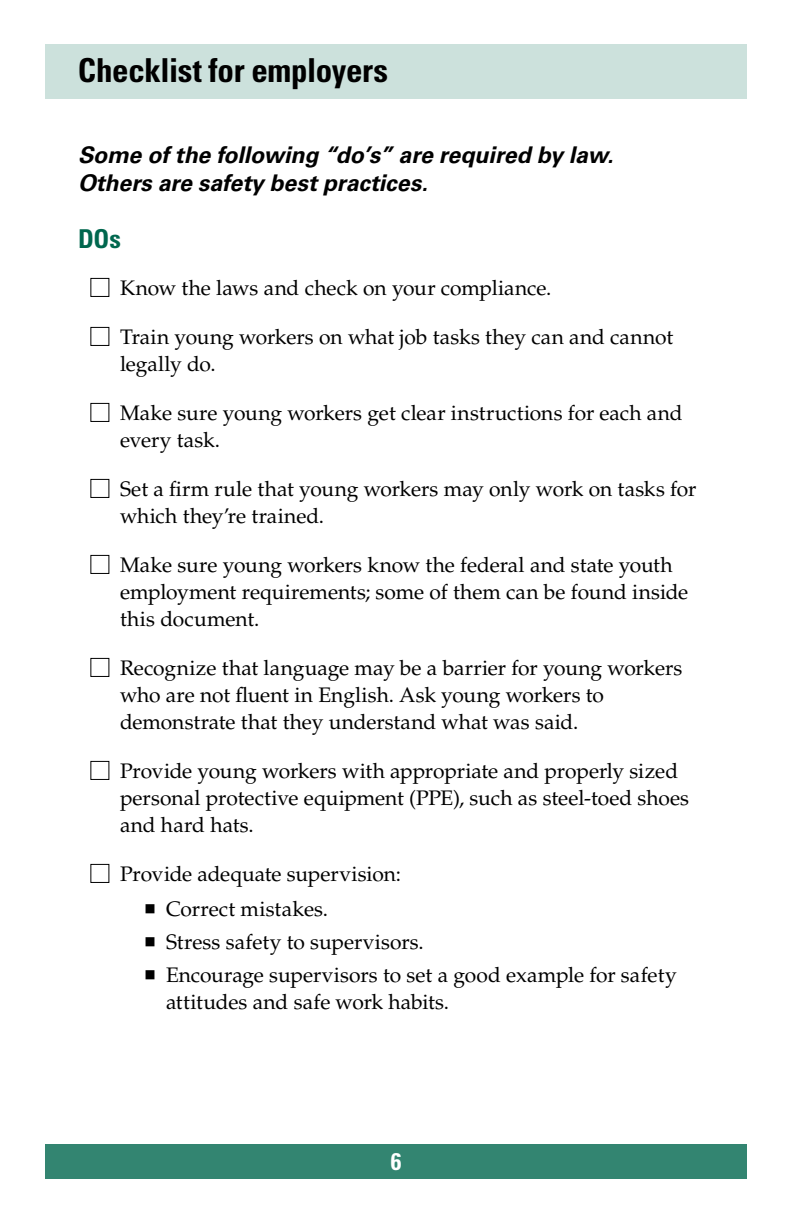
<style>
.page{position:relative;width:792px;height:1224px;background:#fff}
.page>*{position:absolute;margin:0;border:0;box-sizing:border-box;transform-origin:0 0}
.Section_Header{font:700 condensed 33px "Univers LT Std";letter-spacing:-.01em;color:#000}
.Checklist_Header{font:700 condensed 26px "Univers LT Std";color:#00674e}
.t1{font:700 condensed 24px "Univers LT Std";color:#fff}
.Checklist_Intro{font:italic 700 23px/28px "Univers LT Std";letter-spacing:-.005em;color:#000}
.t2{font:21px/27px "Palatino LT Std";letter-spacing:-.005em;color:#000}
</style>
<div class="page">
<div style="left:45px;top:1144px;width:702px;height:35px;background:#338571"></div>
<div style="left:45px;top:44px;width:702px;height:54px;background:#cce1dc"></div>
<h3 class="Section_Header" style="left:78px;top:50px;width:312px">Checklist for employers</h3>
<p class="Checklist_Intro" style="left:78px;top:141px;width:537px">Some of the following “do’s” are required by law.<br>Others are safety best practices.</p>
<h4 class="Checklist_Header" style="left:78px;top:222px;width:44px">DOs</h4>
<p class="t2" style="left:90px;top:274px;width:463px">■ Know the laws and check on your compliance.</p>
<p class="t2" style="left:120px;top:323px;width:555px;text-indent:-30px">■ Train young workers on what job tasks they can and cannot legally do.</p>
<p class="t2" style="left:120px;top:399px;width:564px;text-indent:-30px">■ Make sure young workers get clear instructions for each and every task.</p>
<p class="t2" style="left:120px;top:475px;width:578px;text-indent:-30px">■ Set a firm rule that young workers may only work on tasks for which they’re trained.</p>
<p class="t2" style="left:120px;top:551px;width:570px;text-indent:-30px">■ Make sure young workers know the federal and state youth employment requirements; some of them can be found inside this document.</p>
<p class="t2" style="left:120px;top:654px;width:564px;text-indent:-30px">■ Recognize that language may be a barrier for young workers who are not fluent in English. Ask young workers to demonstrate that they understand what was said.</p>
<p class="t2" style="left:120px;top:757px;width:571px;text-indent:-30px">■ Provide young workers with appropriate and properly sized personal protective equipment (PPE), such as steel-toed shoes and hard hats.</p>
<p class="t2" style="left:90px;top:860px;width:313px">■ Provide adequate supervision:</p>
<p class="t2" style="left:166px;top:895px;width:164px">Correct mistakes.</p>
<p class="t2" style="left:166px;top:928px;width:259px">Stress safety to supervisors.</p>
<p class="t2" style="left:166px;top:961px;width:512px">Encourage supervisors to set a good example for safety attitudes and safe work habits.</p>
<p class="t1" style="left:391px;top:1147px;width:12px">6</p>
</div>
